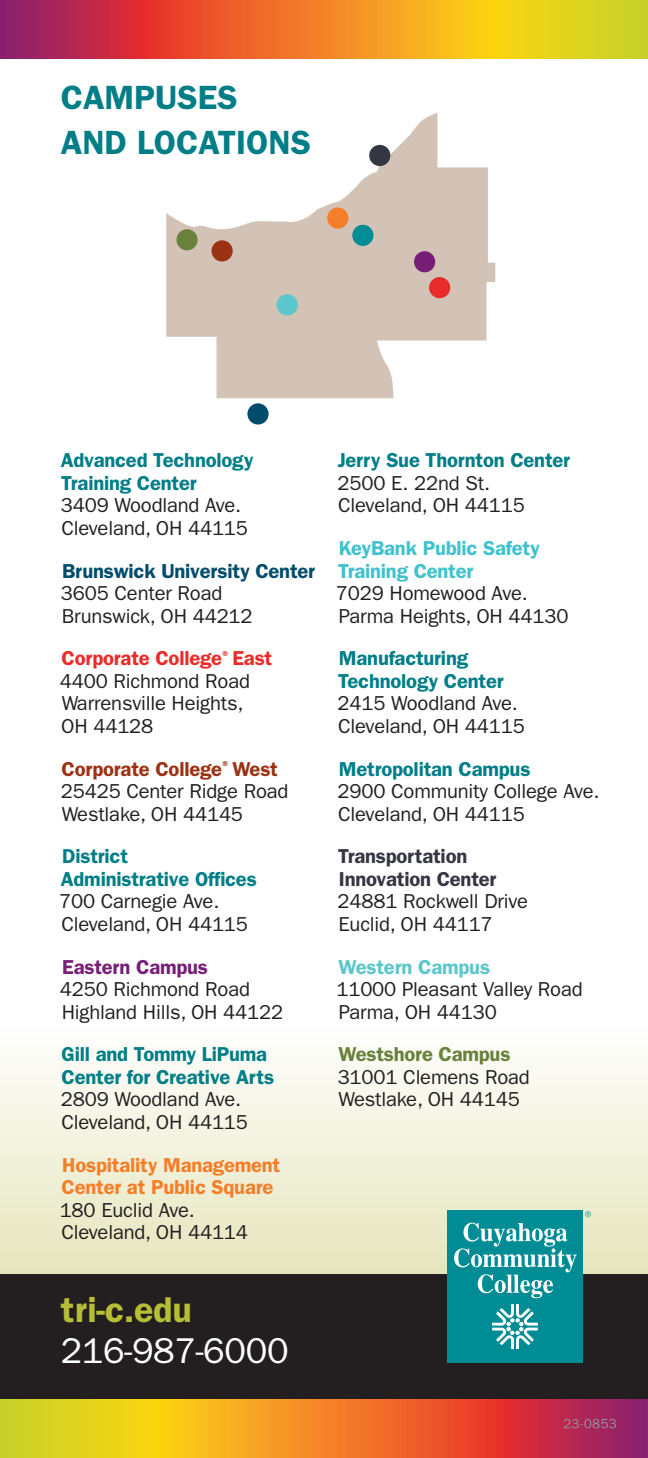
<style>
.page{position:relative;width:648px;height:1458px;background:#fff}
.page>*{position:absolute;margin:0;border:0;box-sizing:border-box;transform-origin:0 0}
.Back_Phone{font:36px "ITC Franklin Gothic Std";letter-spacing:-.01em;color:#fff}
.Back_URL{font:600 36px "ITC Franklin Gothic Std";color:#b5be35}
.Subhead_1{font:600 33.75px/45px "ITC Franklin Gothic Std";color:#007e87}
.Location{font:20.25px/22.5px "ITC Franklin Gothic Std";letter-spacing:-.01em;color:#231f20}
.Location-2{font:600 20.25px/22.5px "ITC Franklin Gothic Std";letter-spacing:-.01em;color:#007e87}
.Location-3{font:600 20.25px/22.5px "ITC Franklin Gothic Std";letter-spacing:-.01em;color:#f57e29}
.s1{font-weight:600;color:#007e87}
.s2{font-weight:600;color:#004c6c}
.s3{font-weight:600;color:#e82c2a}
.s4{font-weight:600;color:#9b3214}
.s5{font-weight:600;color:#781e77}
.s6{font-weight:400;color:#231f20}
.s7{font-weight:600;color:#3fc2ce}
.s8{font-weight:600;color:#343741}
.s9{font-weight:600;color:#5bc6cc}
.s10{font-weight:600;color:#69813b}
</style>
<div class="page">
<div style="left:0;top:1027px;width:648px;height:247px;background:linear-gradient(to bottom,#fefefe,#e6e6bd)"></div>
<div style="left:0;top:1274px;width:648px;height:184px;background:#231f20"></div>
<svg style="left:166px;top:113px;width:329px;height:285px;fill:#d2c3b6"></svg>
<div style="left:277px;top:294px;width:21px;height:21px;background:#5bc6cc;border-radius:50%"></div>
<div style="left:176px;top:229px;width:22px;height:21px;background:#69813b;border-radius:50%"></div>
<div style="left:212px;top:240px;width:21px;height:22px;background:#9b3214;border-radius:50%"></div>
<div style="left:327px;top:208px;width:21px;height:21px;background:#f57e29;border-radius:50%"></div>
<div style="left:369px;top:145px;width:21px;height:21px;background:#343741;border-radius:50%"></div>
<div style="left:352px;top:225px;width:21px;height:21px;background:#008c95;border-radius:50%"></div>
<div style="left:414px;top:251px;width:21px;height:21px;background:#781e77;border-radius:50%"></div>
<div style="left:247px;top:403px;width:22px;height:22px;background:#004c6c;border-radius:50%"></div>
<div style="left:429px;top:277px;width:21px;height:21px;background:#e82c2a;border-radius:50%"></div>
<svg style="left:0;top:1400px;width:648px;height:58px;background:#e1832b"></svg>
<svg style="left:0;top:0;width:648px;height:58px;background:#e0802d"></svg>
<div style="left:447px;top:1210px;width:136px;height:153px;background:#008c95"></div>
<svg style="left:454px;top:1223px;width:123px;height:75px"></svg>
<svg style="left:492px;top:1304px;width:46px;height:45px"></svg>
<svg style="left:585px;top:1211px;width:6px;height:6px"></svg>
<svg style="left:564px;top:1419px;width:52px;height:9px"></svg>
<p class="Subhead_1" style="left:61px;top:75px;width:252px">CAMPUSES<br>AND LOCATIONS</p>
<p class="Location" style="left:61px;top:449px;width:194px"><span class="s1">Advanced Technology<br>Training Center<br></span>3409 Woodland Ave.<br>Cleveland, OH 44115</p>
<p class="Location" style="left:61px;top:560px;width:256px"><span class="s2">Brunswick University Center<br></span>3605 Center Road<br>Brunswick, OH 44212</p>
<p class="Location" style="left:60px;top:647px;width:214px"><span class="s3">Corporate College</span><sup>®</sup> <span class="s3">East<br></span>4400 Richmond Road<br>Warrensville Heights,<br>OH 44128</p>
<p class="Location" style="left:61px;top:758px;width:229px"><span class="s4">Corporate College</span><sup>®</sup> <span class="s4">West<br></span>25425 Center Ridge Road<br>Westlake, OH 44145</p>
<p class="Location" style="left:59px;top:845px;width:199px"><span class="s1">District<br>Administrative Offices<br></span>700 Carnegie Ave.<br>Cleveland, OH 44115</p>
<p class="Location" style="left:60px;top:956px;width:225px"><span class="s5">Eastern Campus<br></span>4250 Richmond Road<br>Highland Hills, OH 44122</p>
<p class="Location-2" style="left:61px;top:1043px;width:215px">Gill and Tommy LiPuma<br>Center for Creative Arts<br><span class="s6">2809 Woodland Ave.<br>Cleveland, OH 44115</span></p>
<p class="Location-3" style="left:60px;top:1153px;width:222px">Hospitality Management<br>Center at Public Square<br><span class="s6">180 Euclid Ave.<br>Cleveland, OH 44114</span></p>
<p class="Back_URL" style="left:61px;top:1289px;width:133px">tri-c.edu</p>
<p class="Back_Phone" style="left:61px;top:1330px;width:229px">216-987-6000</p>
<p class="Location" style="left:338px;top:449px;width:234px"><span class="s1">Jerry Sue Thornton Center<br></span>2500 E. 22nd St.<br>Cleveland, OH 44115</p>
<p class="Location" style="left:336px;top:537px;width:234px"><span class="s7">KeyBank Public Safety<br>Training Center<br></span>7029 Homewood Ave.<br>Parma Heights, OH 44130</p>
<p class="Location" style="left:338px;top:647px;width:189px"><span class="s1">Manufacturing<br>Technology Center<br></span>2415 Woodland Ave.<br>Cleveland, OH 44115</p>
<p class="Location" style="left:338px;top:758px;width:264px"><span class="s1">Metropolitan Campus<br></span>2900 Community College Ave.<br>Cleveland, OH 44115</p>
<p class="Location" style="left:338px;top:845px;width:192px"><span class="s8">Transportation<br>Innovation Center<br></span>24881 Rockwell Drive<br>Euclid, OH 44117</p>
<p class="Location" style="left:336px;top:956px;width:248px"><span class="s9">Western Campus<br></span>11000 Pleasant Valley Road<br>Parma, OH 44130</p>
<p class="Location" style="left:338px;top:1043px;width:194px"><span class="s10">Westshore Campus<br></span>31001 Clemens Road<br>Westlake, OH 44145</p>
</div>
